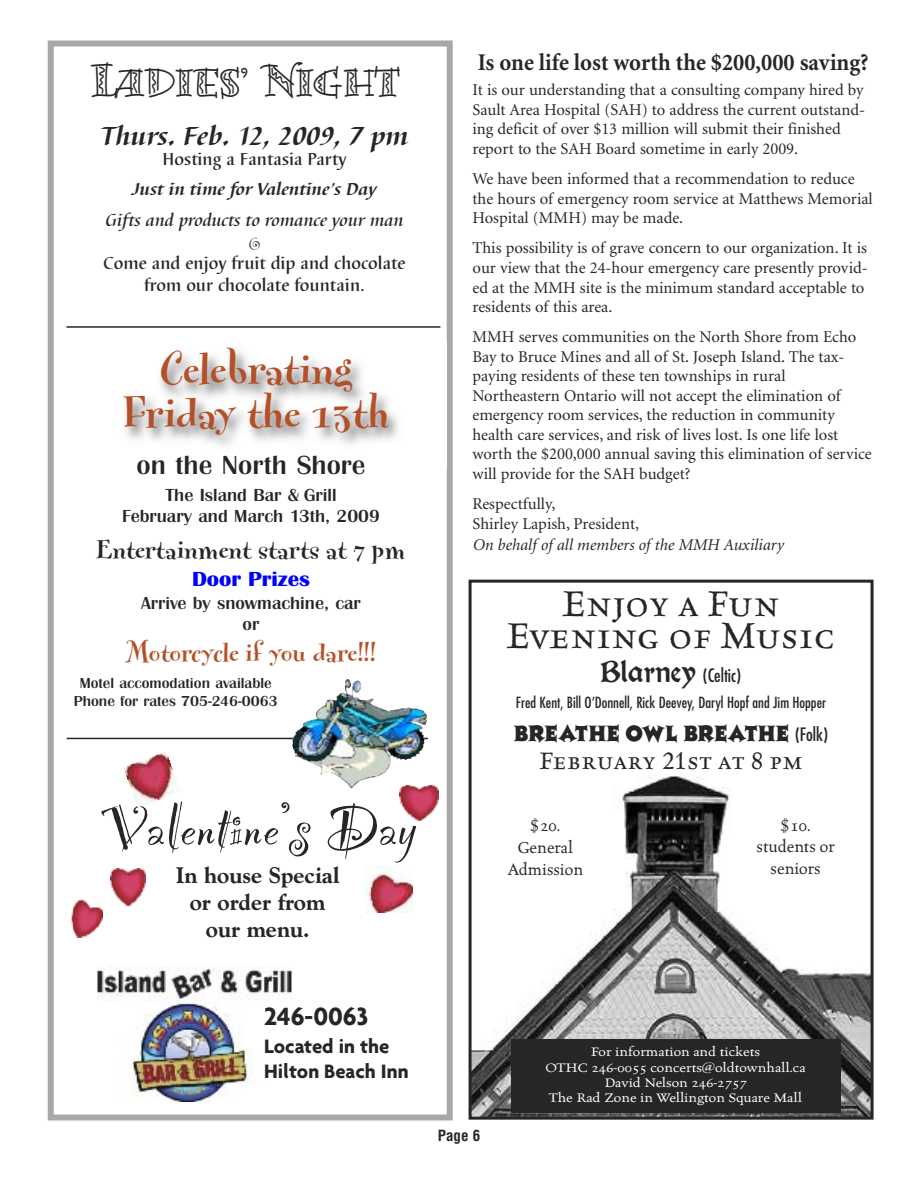
<style>
.page{position:relative;width:918px;height:1188px;background:#fff}
.page>*{position:absolute;margin:0;border:0;box-sizing:border-box;transform-origin:0 0}
.t1{font:72px "Party Let Plain";color:#272627}
.t2{font:700 45.3px/43.8px "Fontesque";color:#b35028;text-align:center;scale:1.08 1}
.t3{font:42.75px "Bermuda LP Squiggle";color:#272627;scale:.89 1}
.t4{font:40.5px/31.5px "Celestia Antiqua Caps";color:#272627;text-align:center}
.t5{font:700 27.15px "Fontesque";color:#272627;scale:1.08 1}
.t6{font:700 27.15px "Fontesque";letter-spacing:-.015em;color:#b35028;scale:1.08 1}
.t7{font:500 27.15px "Britannic T";color:#272627;scale:1.08 1}
.t8{font:italic 700 27px "Barbedor T";color:#272627}
.t9{font:27px "Celestia Antiqua Caps";color:#272627}
.t10{font:700 27px "Agenda";color:#272627}
.t11{font:700 24px "Minion";color:#272627;scale:.95 1}
.t12{font:24px "Jazz Poster ICG";letter-spacing:-.025em;color:#272627}
.t13{font:800 22.5px/27px "Goudy Old Style BT";color:#272627;text-align:center}
.t14{font:700 21.15px "Britannic T";color:#00f;scale:1.08 1}
.t15{font:700 21px/25.2px "Agenda";color:#272627}
.t16{font:500 18.15px/21.8px "Britannic T";color:#272627;text-align:center;scale:1.08 1}
.t17{font:500 18px/21.6px "Barbedor T";color:#272627;text-align:center}
.t18{font:18px/21.6px "Celestia Antiqua";color:#272627;text-align:center}
.t19{font:italic 500 18px "Barbedor T";color:#272627}
.t20{font:italic 700 18px "Barbedor T";color:#272627}
.t21{font:condensed 18px "Futura";color:#272627}
.t22{font:16.5px/19.5px "Minion";color:#272627}
.t23{font:italic 16.5px "Minion";color:#272627}
.t24{font:condensed 15px "Futura";color:#272627}
.t25{font:500 15px/18px "Britannic T";color:#272627;text-align:center;scale:1.08 1}
.t26{font:700 condensed 15px "Helvetica";color:#272627}
.t27{font:13.95px/15.1px "Celestia Antiqua";color:#fff;text-align:center;scale:1.13 1}
.s1{font-family:"Kelmscott";font-stretch:normal;font-size:27px}
.s2{font-family:"Futura";font-stretch:condensed;font-size:18px}
</style>
<div class="page">
<div style="left:48px;top:40px;width:405px;height:1080px;border:6px solid #a9a8a9"></div>
<img style="left:97px;top:968px;width:195px;height:133px">
<hr style="left:67px;top:326px;width:373px;height:2px;background:#272627">
<img style="left:124px;top:752px;width:54px;height:54px">
<img style="left:71px;top:898px;width:31px;height:39px">
<img style="left:111px;top:869px;width:34px;height:38px">
<img style="left:399px;top:785px;width:39px;height:36px">
<img style="left:365px;top:867px;width:48px;height:46px">
<hr style="left:67px;top:738px;width:361px;height:1px;background:#272627">
<img style="left:292px;top:679px;width:83px;height:67px">
<img style="left:473px;top:776px;width:397px;height:340px">
<div style="left:469px;top:580px;width:405px;height:540px;border:3px solid #272627"></div>
<div style="left:511px;top:1039px;width:330px;height:74px;background:#272627"></div>
<h3 class="t3" style="left:92px;top:56px;width:347px">Ladies’ Night</h3>
<h3 class="t8" style="left:101px;top:120px;width:309px">Thurs. Feb. 12, 2009, 7 pm</h3>
<p class="t17" style="left:163px;top:148px;width:185px">Hosting a Fantasia Party</p>
<p class="t20" style="left:132px;top:178px;width:246px">Just in time for Valentine’s Day</p>
<p class="t19" style="left:106px;top:209px;width:299px">Gifts and products to romance your man</p>
<p class="t17" style="left:103px;top:252px;width:304px">Come and enjoy fruit dip and chocolate from our chocolate fountain.</p>
<h2 class="t2" style="left:123px;top:346px;width:248px">Celebrating<br>Friday the 13th</h2>
<h3 class="t7" style="left:137px;top:449px;width:213px">on the North Shore</h3>
<p class="t16" style="left:122px;top:483px;width:240px">The Island Bar &amp; Grill<br>February and March 13th, 2009</p>
<h3 class="t5" style="left:96px;top:532px;width:288px">Entertainment starts at 7 pm</h3>
<p class="t14" style="left:192px;top:567px;width:111px">Door Prizes</p>
<p class="t16" style="left:141px;top:591px;width:205px">Arrive by snowmachine, car or</p>
<h3 class="t6" style="left:126px;top:636px;width:233px">Motorcycle if you dare!!!</h3>
<p class="t25" style="left:74px;top:673px;width:190px">Motel accomodation available<br>Phone for rates 705-246-0063</p>
<h1 class="t1" style="left:99px;top:777px;width:319px">Valentine’s Day</h1>
<h3 class="t13" style="left:176px;top:863px;width:165px">In house Special or order from our menu.</h3>
<h3 class="t11" style="left:478px;top:53px;width:413px">Is one life lost worth the $200,000 saving?</h3>
<p class="t22" style="left:472px;top:82px;width:394px">It is our understanding that a consulting company hired by Sault Area Hospital (SAH) to address the current outstand&shy;ing deficit of over $13 million will submit their finished report to the SAH Board sometime in early 2009.</p>
<p class="t22" style="left:472px;top:170px;width:402px">We have been informed that a recommendation to reduce the hours of emergency room service at Matthews Memorial<br>Hospital (MMH) may be made.</p>
<p class="t22" style="left:472px;top:240px;width:397px">This possibility is of grave concern to our organization. It is our view that the 24-hour emergency care presently provid&shy;ed at the MMH site is the minimum standard acceptable to residents of this area.</p>
<p class="t22" style="left:472px;top:329px;width:401px">MMH serves communities on the North Shore from Echo Bay to Bruce Mines and all of St. Joseph Island. The tax&shy;paying residents of these ten townships in rural Northeastern Ontario will not accept the elimination of emergency room services, the reduction in community health care services, and risk of lives lost. Is one life lost worth the $200,000 annual saving this elimination of service will provide for the SAH budget?</p>
<p class="t22" style="left:472px;top:495px;width:168px">Respectfully,<br>Shirley Lapish, President,</p>
<p class="t23" style="left:472px;top:538px;width:313px">On behalf of all members of the MMH Auxiliary</p>
<h3 class="t4" style="left:507px;top:587px;width:330px">Enjoy a Fun<br>Evening of Music</h3>
<p class="t21" style="left:601px;top:667px;width:142px"><span class="s1">Blarney</span> (Celtic)</p>
<p class="t24" style="left:516px;top:695px;width:312px">Fred Kent, Bill O’Donnell, Rick Deevey, Daryl Hopf and Jim Hopper</p>
<h3 class="t12" style="left:514px;top:718px;width:316px">BREATHE OWL BREATHE <span class="s2">(Folk)</span></h3>
<h3 class="t9" style="left:539px;top:744px;width:266px">February 21st at 8 pm</h3>
<p class="t18" style="left:508px;top:814px;width:77px">$20.<br>General<br>Admission</p>
<p class="t18" style="left:757px;top:814px;width:80px">$10. students or seniors</p>
<h3 class="t10" style="left:264px;top:1000px;width:106px">246-0063</h3>
<p class="t15" style="left:264px;top:1033px;width:146px">Located in the<br>Hilton Beach Inn</p>
<p class="t26" style="left:438px;top:1127px;width:44px">Page 6</p>
<p class="t27" style="left:546px;top:1044px;width:232px">For information and tickets<br>OTHC 246-0055 concerts@oldtownhall.ca<br>David Nelson 246-2757<br>The Rad Zone in Wellington Square Mall</p>
</div>
